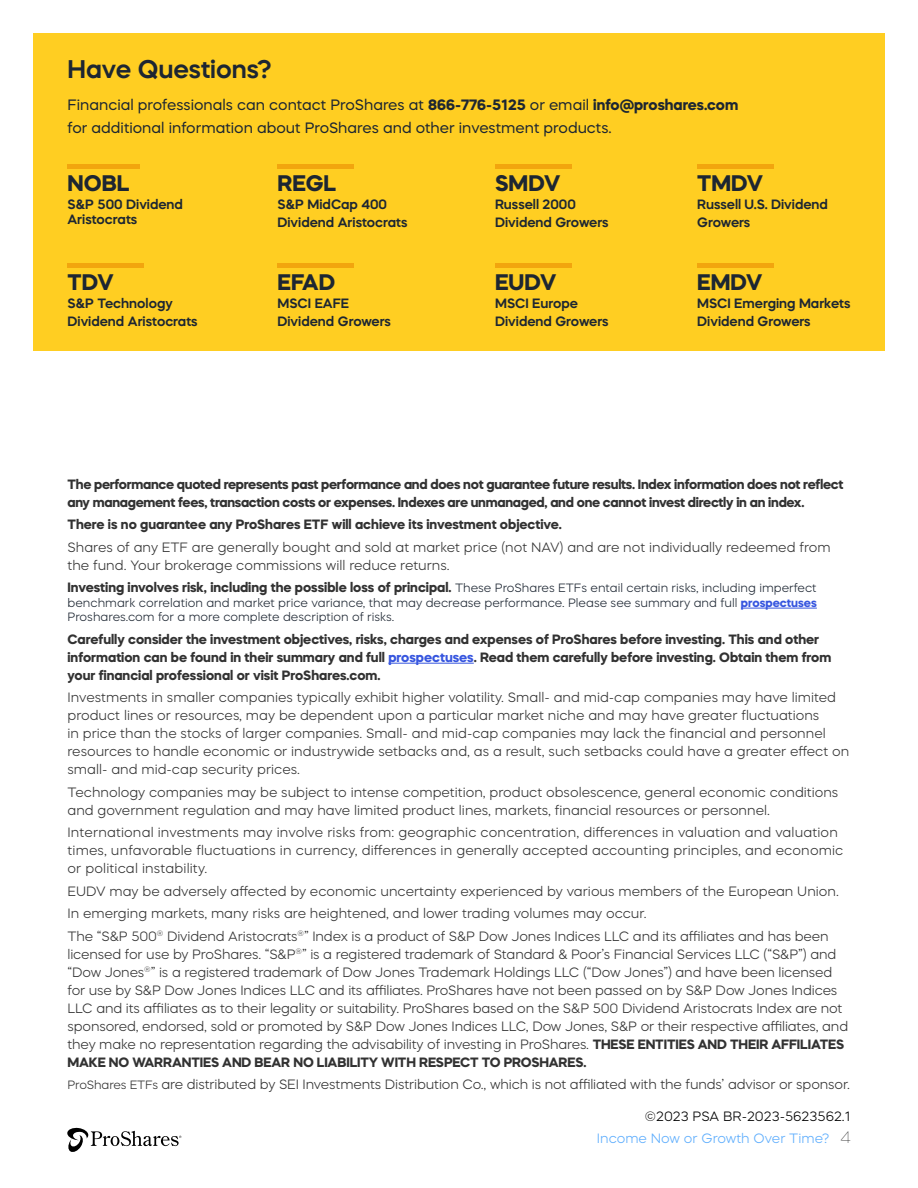
<style>
.page{position:relative;width:918px;height:1188px;background:#fff}
.page>*{position:absolute;margin:0;border:0;box-sizing:border-box;transform-origin:0 0}
.t1{font:600 25.5px "Mazzard H";color:#1d2632}
.t2{font:700 22.5px "Mazzard H";color:#1d2632}
.t3{font:15px/22.5px "Mazzard H";color:#1d2632}
.t4{font:300 13.5px/18px "Mazzard H";color:#323232}
.t5{font:700 13.5px/18px "Mazzard H";color:#323232}
.t6{font:600 13.5px/18px "Mazzard H";color:#1d2632}
.t7{font:700 13.5px/18px "Mazzard H";letter-spacing:-.02em;color:#323232}
.t8{font:300 13.5px "Mazzard H";color:#5dadfd}
.t9{font:300 13.5px "Mazzard H";color:#000}
.t10{font:300 12px/14.4px "Mazzard H";color:#1d2632}
.s1{font-weight:700}
.s2{font-weight:300;font-size:12px;color:#1d2632}
.s3{font-weight:700;color:#3756df}
.s4{color:#3756df}
.s5{font-size:12px}
.s6{font-weight:100;font-size:16.5px;color:#000}
</style>
<div class="page">
<svg style="left:67px;top:1127px;width:114px;height:25px"></svg>
<hr style="left:741px;top:608px;width:76px;height:1px;background:#3756df">
<hr style="left:388px;top:663px;width:86px;height:1px;background:#3756df">
<div style="left:33px;top:34px;width:852px;height:317px;background:#ffce22"></div>
<hr style="left:67px;top:164px;width:73px;height:4px;background:#f2a50e">
<hr style="left:277px;top:164px;width:77px;height:4px;background:#f2a50e">
<hr style="left:495px;top:164px;width:76px;height:4px;background:#f2a50e">
<hr style="left:697px;top:164px;width:76px;height:4px;background:#f2a50e">
<hr style="left:68px;top:263px;width:76px;height:4px;background:#f2a50e">
<hr style="left:495px;top:263px;width:76px;height:4px;background:#f2a50e">
<hr style="left:277px;top:263px;width:77px;height:4px;background:#f2a50e">
<hr style="left:697px;top:263px;width:76px;height:4px;background:#f2a50e">
<h1 class="t1" style="left:68px;top:52px;width:206px">Have Questions?</h1>
<p class="t3" style="left:68px;top:94px;width:672px">Financial professionals can contact ProShares at <span class="s1">866-776-5125</span> or email <span class="s1">info@proshares.com </span>for additional information about ProShares and other investment products.</p>
<h2 class="t2" style="left:68px;top:168px;width:64px">NOBL</h2>
<p class="t6" style="left:68px;top:196px;width:117px;line-height:15px">S&amp;P 500 Dividend<br>Aristocrats</p>
<h2 class="t2" style="left:277px;top:168px;width:60px">REGL</h2>
<p class="t6" style="left:277px;top:195px;width:132px">S&amp;P MidCap 400<br>Dividend Aristocrats</p>
<h2 class="t2" style="left:495px;top:168px;width:67px">SMDV</h2>
<p class="t6" style="left:495px;top:195px;width:115px">Russell 2000<br>Dividend Growers</p>
<h2 class="t2" style="left:697px;top:168px;width:67px">TMDV</h2>
<p class="t6" style="left:697px;top:195px;width:132px">Russell U.S. Dividend<br>Growers</p>
<h2 class="t2" style="left:68px;top:267px;width:48px">TDV</h2>
<p class="t6" style="left:68px;top:294px;width:132px">S&amp;P Technology<br>Dividend Aristocrats</p>
<h2 class="t2" style="left:277px;top:267px;width:59px">EFAD</h2>
<p class="t6" style="left:277px;top:294px;width:115px">MSCI EAFE<br>Dividend Growers</p>
<h2 class="t2" style="left:495px;top:267px;width:63px">EUDV</h2>
<p class="t6" style="left:495px;top:294px;width:115px">MSCI Europe<br>Dividend Growers</p>
<h2 class="t2" style="left:697px;top:267px;width:67px">EMDV</h2>
<p class="t6" style="left:697px;top:294px;width:155px">MSCI Emerging Markets<br>Dividend Growers</p>
<p class="t7" style="left:68px;top:475px;width:778px">The performance quoted represents past performance and does not guarantee future results. Index information does not reflect any management fees, transaction costs or expenses. Indexes are unmanaged, and one cannot invest directly in an index.</p>
<p class="t5" style="left:68px;top:515px;width:496px">There is no guarantee any ProShares ETF will achieve its investment objective.</p>
<p class="t4" style="left:68px;top:538px;width:765px">Shares of any ETF are generally bought and sold at market price (not NAV) and are not individually redeemed from the fund. Your brokerage commissions will reduce returns.</p>
<p class="t5" style="left:68px;top:578px;width:751px">Investing involves risk, including the possible loss of principal. <span class="s2">These ProShares ETFs entail certain risks, including imperfect</span></p>
<p class="t10" style="left:68px;top:595px;width:751px">benchmark correlation and market price variance, that may decrease performance. Please see summary and full <span class="s3">prospectuses<br></span>Proshares.com for a more complete description of risks.</p>
<p class="t5" style="left:68px;top:629px;width:765px">Carefully consider the investment objectives, risks, charges and expenses of ProShares before investing. This and other information can be found in their summary and full <span class="s4">prospectuses</span>. Read them carefully before investing. Obtain them from your financial professional or visit ProShares.com.</p>
<p class="t4" style="left:68px;top:688px;width:783px">Investments in smaller companies typically exhibit higher volatility. Small- and mid-cap companies may have limited product lines or resources, may be dependent upon a particular market niche and may have greater fluctuations<br>in price than the stocks of larger companies. Small- and mid-cap companies may lack the financial and personnel resources to handle economic or industrywide setbacks and, as a result, such setbacks could have a greater effect on small- and mid-cap security prices.</p>
<p class="t4" style="left:68px;top:783px;width:772px">Technology companies may be subject to intense competition, product obsolescence, general economic conditions and government regulation and may have limited product lines, markets, financial resources or personnel.</p>
<p class="t4" style="left:68px;top:823px;width:777px">International investments may involve risks from: geographic concentration, differences in valuation and valuation times, unfavorable fluctuations in currency, differences in generally accepted accounting principles, and economic or political instability.</p>
<p class="t4" style="left:68px;top:879px;width:773px;line-height:22.5px">EUDV may be adversely affected by economic uncertainty experienced by various members of the European Union.<br>In emerging markets, many risks are heightened, and lower trading volumes may occur.<br>The “S&amp;P 500<sup>®</sup> Dividend Aristocrats<sup>®</sup>” Index is a product of S&amp;P Dow Jones Indices LLC and its affiliates and has been</p>
<p class="t4" style="left:68px;top:945px;width:782px">licensed for use by ProShares. “S&amp;P<sup>®</sup>” is a registered trademark of Standard &amp; Poor’s Financial Services LLC (“S&amp;P”) and “Dow Jones<sup>®</sup>” is a registered trademark of Dow Jones Trademark Holdings LLC (“Dow Jones”) and have been licensed for use by S&amp;P Dow Jones Indices LLC and its affiliates. ProShares have not been passed on by S&amp;P Dow Jones Indices LLC and its affiliates as to their legality or suitability. ProShares based on the S&amp;P 500 Dividend Aristocrats Index are not sponsored, endorsed, sold or promoted by S&amp;P Dow Jones Indices LLC, Dow Jones, S&amp;P or their respective affiliates, and they make no representation regarding the advisability of investing in ProShares. <span class="s1">THESE ENTITIES AND THEIR AFFILIATES MAKE NO WARRANTIES AND BEAR NO LIABILITY WITH RESPECT TO PROSHARES.</span></p>
<p class="t4" style="left:68px;top:1075px;width:784px"><span class="s5">ProShares ETFs</span> are distributed by SEI Investments Distribution Co., which is not affiliated with the funds’ advisor or sponsor.</p>
<p class="t9" style="left:645px;top:1107px;width:207px">©2023 PSA BR-2023-5623562.1</p>
<p class="t8" style="left:597px;top:1130px;width:256px">Income Now or Growth Over Time? <span class="s6">4</span></p>
</div>
